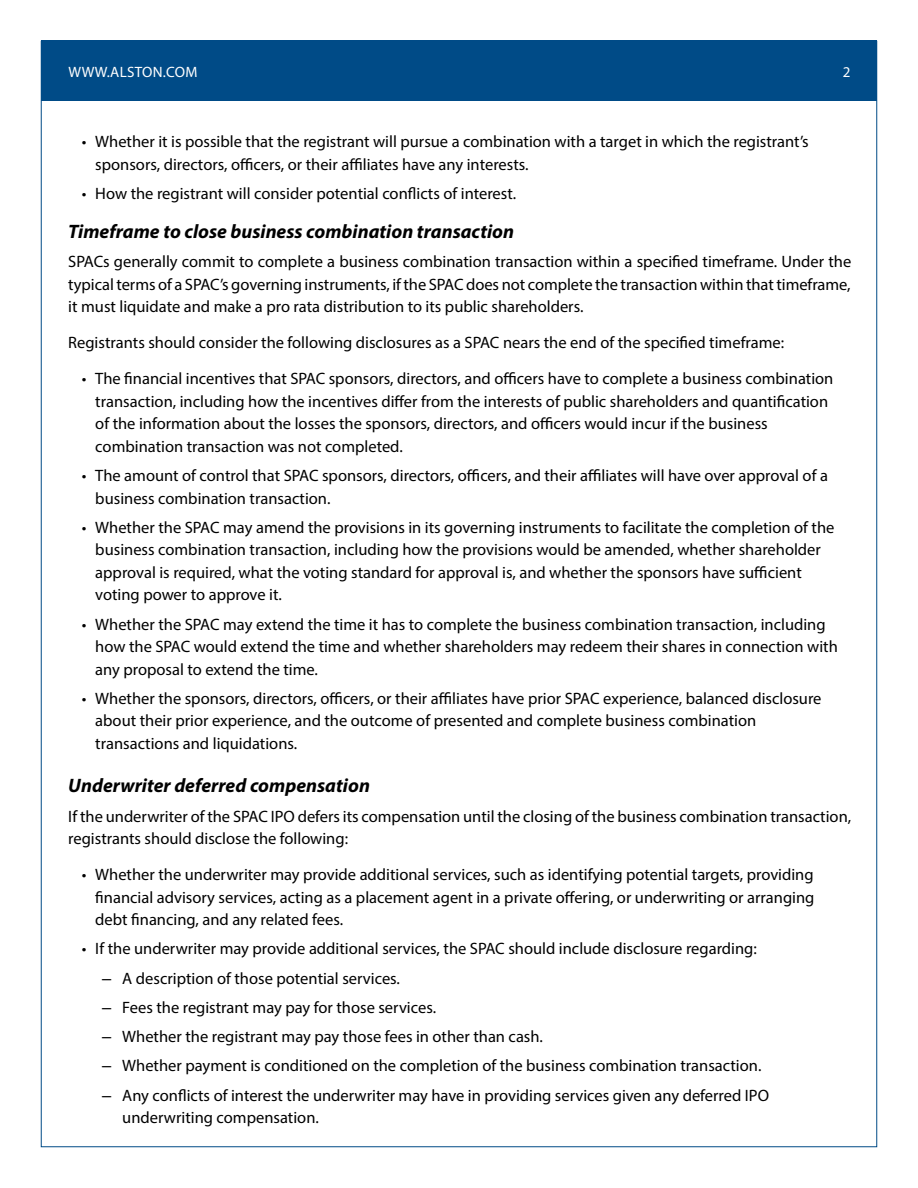
<style>
.page{position:relative;width:918px;height:1188px;background:#fff}
.page>*{position:absolute;margin:0;border:0;box-sizing:border-box;transform-origin:0 0}
.t1{font:italic 700 19.5px "Myriad Pro";color:#000}
.t2{font:16.5px/22.5px "Myriad Pro";color:#000}
.t3{font:15px "Myriad Pro";letter-spacing:.02em;color:#fff}
.s1{font-family:"Arial"}
</style>
<div class="page">
<div style="left:41px;top:40px;width:835px;height:61px;background:#004b87"></div>
<p class="t3" style="left:68px;top:62px;width:130px">WWW.ALSTON.COM</p>
<p class="t3" style="left:843px;top:62px;width:9px">2</p>
<p class="t2" style="left:95px;top:130px;width:715px;text-indent:-13px">• Whether it is possible that the registrant will pursue a combination with a target in which the registrant’s sponsors, directors, officers, or their affiliates have any interests.</p>
<p class="t2" style="left:82px;top:182px;width:436px">• How the registrant will consider potential conflicts of interest.</p>
<p class="t1" style="left:68px;top:219px;width:447px">Timeframe to close business combination transaction</p>
<p class="t2" style="left:68px;top:250px;width:784px;text-align:justify">SPACs generally commit to complete a business combination transaction within a specified timeframe. Under the typical terms of a SPAC’s governing instruments, if the SPAC does not complete the transaction within that timeframe, it must liquidate and make a pro rata distribution to its public shareholders.</p>
<p class="t2" style="left:68px;top:331px;width:717px">Registrants should consider the following disclosures as a SPAC nears the end of the specified timeframe:</p>
<p class="t2" style="left:95px;top:367px;width:740px;text-indent:-13px">• The financial incentives that SPAC sponsors, directors, and officers have to complete a business combination transaction, including how the incentives differ from the interests of public shareholders and quantification of the information about the losses the sponsors, directors, and officers would incur if the business combination transaction was not completed.</p>
<p class="t2" style="left:95px;top:464px;width:734px;text-indent:-13px">• The amount of control that SPAC sponsors, directors, officers, and their affiliates will have over approval of a business combination transaction.</p>
<p class="t2" style="left:95px;top:516px;width:741px;text-indent:-13px">• Whether the SPAC may amend the provisions in its governing instruments to facilitate the completion of the business combination transaction, including how the provisions would be amended, whether shareholder approval is required, what the voting standard for approval is, and whether the sponsors have sufficient voting power to approve it.</p>
<p class="t2" style="left:95px;top:613px;width:744px;text-indent:-13px">• Whether the SPAC may extend the time it has to complete the business combination transaction, including how the SPAC would extend the time and whether shareholders may redeem their shares in connection with any proposal to extend the time.</p>
<p class="t2" style="left:95px;top:687px;width:728px;text-indent:-13px">• Whether the sponsors, directors, officers, or their affiliates have prior SPAC experience, balanced disclosure about their prior experience, and the outcome of presented and complete business combination transactions and liquidations.</p>
<p class="t1" style="left:68px;top:773px;width:303px">Underwriter deferred compensation</p>
<p class="t2" style="left:68px;top:805px;width:784px">If the underwriter of the SPAC IPO defers its compensation until the closing of the business combination transaction, registrants should disclose the following:</p>
<p class="t2" style="left:95px;top:863px;width:721px;text-align:justify;text-indent:-13px">• Whether the underwriter may provide additional services, such as identifying potential targets, providing financial advisory services, acting as a placement agent in a private offering, or underwriting or arranging debt financing, and any related fees.</p>
<p class="t2" style="left:82px;top:937px;width:677px">• If the underwriter may provide additional services, the SPAC should include disclosure regarding:</p>
<p class="t2" style="left:102px;top:967px;width:300px"><span class="s1">–</span> A description of those potential services.</p>
<p class="t2" style="left:102px;top:996px;width:336px"><span class="s1">–</span> Fees the registrant may pay for those services.</p>
<p class="t2" style="left:102px;top:1025px;width:443px"><span class="s1">–</span> Whether the registrant may pay those fees in other than cash.</p>
<p class="t2" style="left:102px;top:1054px;width:661px"><span class="s1">–</span> Whether payment is conditioned on the completion of the business combination transaction.</p>
<p class="t2" style="left:122px;top:1084px;width:648px;text-indent:-20px"><span class="s1">–</span> Any conflicts of interest the underwriter may have in providing services given any deferred IPO underwriting compensation.</p>
</div>
